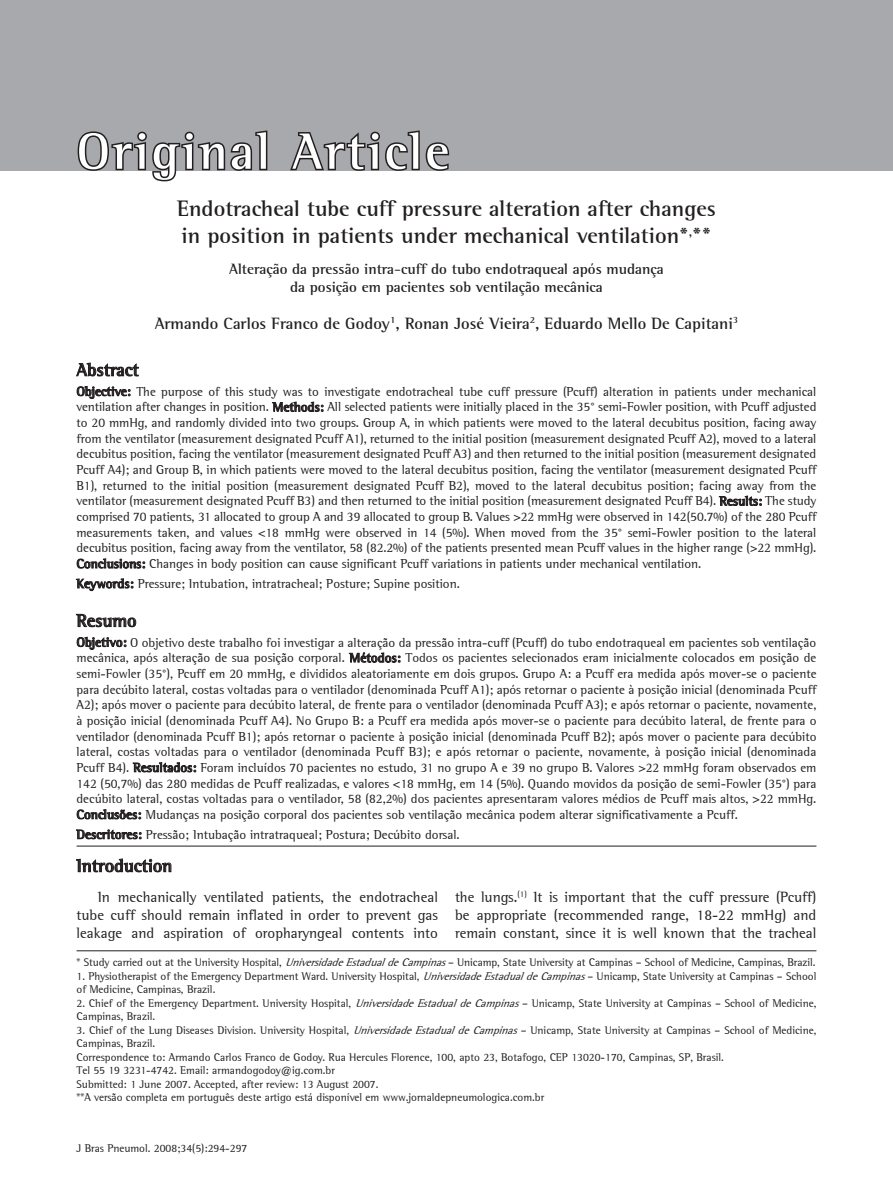
<style>
.page{position:relative;width:893px;height:1191px;background:#fff}
.page>*{position:absolute;margin:0;border:0;box-sizing:border-box;transform-origin:0 0}
.capítulo{font:700 51.75px "Libre Semi Serif S Si";letter-spacing:.05em;color:#fff}
.título___1o_idioma{font:700 22.5px/27px "Libre Semi Serif S Si";color:#231f20}
.resumo___título{font:700 18px "Libre Semi Serif S Si";color:#231f20}
.sub_título___1o_níve{font:700 18px "Libre Semi Serif S Si";color:#231f20}
.autores{font:700 16.5px "Libre Semi Serif S Si";color:#231f20}
.corpo{font:15px/18px "Libre Semi Serif S Si";color:#231f20;text-align:justify}
.título___2o_idioma{font:700 15px/18px "Libre Semi Serif S Si";color:#231f20;text-align:center}
.resumo___2o_idioma{font:13.05px/15.6px "Libre Semi Serif S Si";letter-spacing:-.005em;color:#231f20;text-align:justify}
.resumo___1o_idioma{font:13.05px/15.6px "Libre Semi Serif S Si";color:#231f20;text-align:justify}
.palavras-chave___2o{font:13.05px "Libre Semi Serif S Si";color:#231f20}
.palavras-chave___1o{font:13.05px "Libre Semi Serif S Si";color:#231f20}
.endereço{font:11.25px/13.5px "Libre Semi Serif S Si";color:#231f20}
.rodapé{font:11.25px "Libre Semi Serif S Si";color:#231f20}
.s1{font-weight:700}
.s2{font-style:italic}
</style>
<div class="page">
<div style="left:0;top:0;width:893px;height:170px;background:#a8a9ad"></div>
<svg style="left:76px;top:130px;width:193px;height:52px"></svg>
<svg style="left:288px;top:130px;width:163px;height:41px"></svg>
<hr style="left:77px;top:950px;width:739px;height:1px;background:#231f20">
<svg style="left:76px;top:363px;width:63px;height:13px"></svg>
<svg style="left:77px;top:386px;width:53px;height:13px"></svg>
<svg style="left:272px;top:402px;width:51px;height:10px"></svg>
<svg style="left:719px;top:496px;width:43px;height:9px"></svg>
<svg style="left:77px;top:558px;width:68px;height:10px"></svg>
<svg style="left:76px;top:578px;width:57px;height:13px"></svg>
<svg style="left:76px;top:614px;width:60px;height:13px"></svg>
<svg style="left:77px;top:637px;width:49px;height:12px"></svg>
<svg style="left:349px;top:652px;width:51px;height:10px"></svg>
<svg style="left:133px;top:762px;width:63px;height:10px"></svg>
<svg style="left:77px;top:809px;width:64px;height:10px"></svg>
<svg style="left:76px;top:829px;width:65px;height:10px"></svg>
<svg style="left:76px;top:858px;width:95px;height:14px"></svg>
<hr style="left:77px;top:845px;width:739px;height:1px;background:#231f20">
<p class="capítulo" style="left:77px;top:120px;width:374px">Original Article</p>
<p class="título___1o_idioma" style="left:177px;top:195px;width:540px">Endotracheal tube cuff pressure alteration after changes in position in patients under mechanical ventilation*<sup>,</sup>**</p>
<p class="título___2o_idioma" style="left:229px;top:260px;width:436px">Alteração da pressão intra-cuff do tubo endotraqueal após mudança da posição em pacientes sob ventilação mecânica</p>
<p class="autores" style="left:155px;top:313px;width:585px">Armando Carlos Franco de Godoy<sup>1</sup>, Ronan José Vieira<sup>2</sup>, Eduardo Mello De Capitani<sup>3</sup></p>
<p class="resumo___título" style="left:77px;top:359px;width:64px">Abstract</p>
<p class="resumo___2o_idioma" style="left:77px;top:383px;width:741px"><span class="s1">Objective:</span> The purpose of this study was to investigate endotracheal tube cuff pressure (Pcuff) alteration in patients under mechanical ventilation after changes in position. <span class="s1">Methods:</span> All selected patients were initially placed in the 35° semi-Fowler position, with Pcuff adjusted to 20 mmHg, and randomly divided into two groups. Group A, in which patients were moved to the lateral decubitus position, facing away from the ventilator (measurement designated Pcuff A1), returned to the initial position (measurement designated Pcuff A2), moved to a lateral decubitus position, facing the ventilator (measurement designated Pcuff A3) and then returned to the initial position (measurement designated Pcuff A4); and Group B, in which patients were moved to the lateral decubitus position, facing the ventilator (measurement designated Pcuff B1), returned to the initial position (measurement designated Pcuff B2), moved to the lateral decubitus position; facing away from the ventilator (measurement designated Pcuff B3) and then returned to the initial position (measurement designated Pcuff B4). <span class="s1">Results:</span> The study comprised 70 patients, 31 allocated to group A and 39 allocated to group B. Values &gt;22 mmHg were observed in 142(50.7%) of the 280 Pcuff measurements taken, and values &lt;18 mmHg were observed in 14 (5%). When moved from the 35° semi-Fowler position to the lateral decubitus position, facing away from the ventilator, 58 (82.2%) of the patients presented mean Pcuff values in the higher range (&gt;22 mmHg).<br><span class="s1">Conclusions:</span> Changes in body position can cause significant Pcuff variations in patients under mechanical ventilation.</p>
<p class="palavras-chave___2o" style="left:77px;top:576px;width:385px"><span class="s1">Keywords:</span> Pressure; Intubation, intratracheal; Posture; Supine position.</p>
<p class="resumo___título" style="left:77px;top:609px;width:62px">Resumo</p>
<p class="resumo___1o_idioma" style="left:77px;top:634px;width:741px"><span class="s1">Objetivo:</span> O objetivo deste trabalho foi investigar a alteração da pressão intra-cuff (Pcuff) do tubo endotraqueal em pacientes sob ventilação mecânica, após alteração de sua posição corporal. <span class="s1">Métodos:</span> Todos os pacientes selecionados eram inicialmente colocados em posição de semi-Fowler (35°), Pcuff em 20 mmHg, e divididos aleatoriamente em dois grupos. Grupo A: a Pcuff era medida após mover-se o paciente para decúbito lateral, costas voltadas para o ventilador (denominada Pcuff A1); após retornar o paciente à posição inicial (denominada Pcuff A2); após mover o paciente para decúbito lateral, de frente para o ventilador (denominada Pcuff A3); e após retornar o paciente, novamente, à posição inicial (denominada Pcuff A4). No Grupo B: a Pcuff era medida após mover-se o paciente para decúbito lateral, de frente para o ventilador (denominada Pcuff B1); após retornar o paciente à posição inicial (denominada Pcuff B2); após mover o paciente para decúbito lateral, costas voltadas para o ventilador (denominada Pcuff B3); e após retornar o paciente, novamente, à posição inicial (denominada Pcuff B4). <span class="s1">Resultados:</span> Foram incluídos 70 pacientes no estudo, 31 no grupo A e 39 no grupo B. Valores &gt;22 mmHg foram observados em 142 (50,7%) das 280 medidas de Pcuff realizadas, e valores &lt;18 mmHg, em 14 (5%). Quando movidos da posição de semi-Fowler (35°) para decúbito lateral, costas voltadas para o ventilador, 58 (82,2%) dos pacientes apresentaram valores médios de Pcuff mais altos, &gt;22 mmHg.<br><span class="s1">Conclusões:</span> Mudanças na posição corporal dos pacientes sob ventilação mecânica podem alterar significativamente a Pcuff.</p>
<p class="palavras-chave___1o" style="left:77px;top:826px;width:385px"><span class="s1">Descritores:</span> Pressão; Intubação intratraqueal; Postura; Decúbito dorsal.</p>
<p class="sub_título___1o_níve" style="left:77px;top:854px;width:97px">Introduction</p>
<p class="corpo" style="left:77px;top:888px;width:363px;text-indent:21px">In mechanically ventilated patients, the endotracheal tube cuff should remain inflated in order to prevent gas leakage and aspiration of oropharyngeal contents into</p>
<p class="corpo" style="left:455px;top:888px;width:363px">the lungs.<sup>(1)</sup> It is important that the cuff pressure (Pcuff) be appropriate (recommended range, 18-22 mmHg) and remain constant, since it is well known that the tracheal</p>
<p class="endereço" style="left:77px;top:955px;width:740px">* Study carried out at the University Hospital, <span class="s2">UniversidadeEstadualdeCampinas</span>– Unicamp, State University at Campinas – School of Medicine, Campinas, Brazil.</p>
<p class="endereço" style="left:77px;top:969px;width:741px">1. Physiotherapist of the Emergency Department Ward. University Hospital, <span class="s2">UniversidadeEstadualdeCampinas</span>– Unicamp, State University at Campinas – School of Medicine, Campinas, Brazil.</p>
<p class="endereço" style="left:77px;top:996px;width:741px">2. Chief of the Emergency Department. University Hospital, <span class="s2">UniversidadeEstadualdeCampinas</span>– Unicamp, State University at Campinas – School of Medicine,<br>Campinas, Brazil.</p>
<p class="endereço" style="left:77px;top:1023px;width:741px">3. Chief of the Lung Diseases Division. University Hospital, <span class="s2">UniversidadeEstadualdeCampinas</span>– Unicamp, State University at Campinas – School of Medicine,<br>Campinas, Brazil.</p>
<p class="endereço" style="left:77px;top:1050px;width:649px">Correspondence to: Armando Carlos Franco de Godoy. Rua Hercules Florence, 100, apto 23, Botafogo, CEP 13020-170, Campinas, SP, Brasil.</p>
<p class="endereço" style="left:77px;top:1063px;width:260px">Tel 55 19 3231-4742. Email: armandogodoy@ig.com.br</p>
<p class="endereço" style="left:77px;top:1077px;width:303px">Submitted: 1 June 2007. Accepted, after review: 13 August 2007.</p>
<p class="endereço" style="left:77px;top:1090px;width:469px">**A versão completa em português deste artigo está disponível em www.jornaldepneumologica.com.br</p>
<p class="rodapé" style="left:77px;top:1141px;width:172px">J Bras Pneumol. 2008;34(5):294-297</p>
</div>
